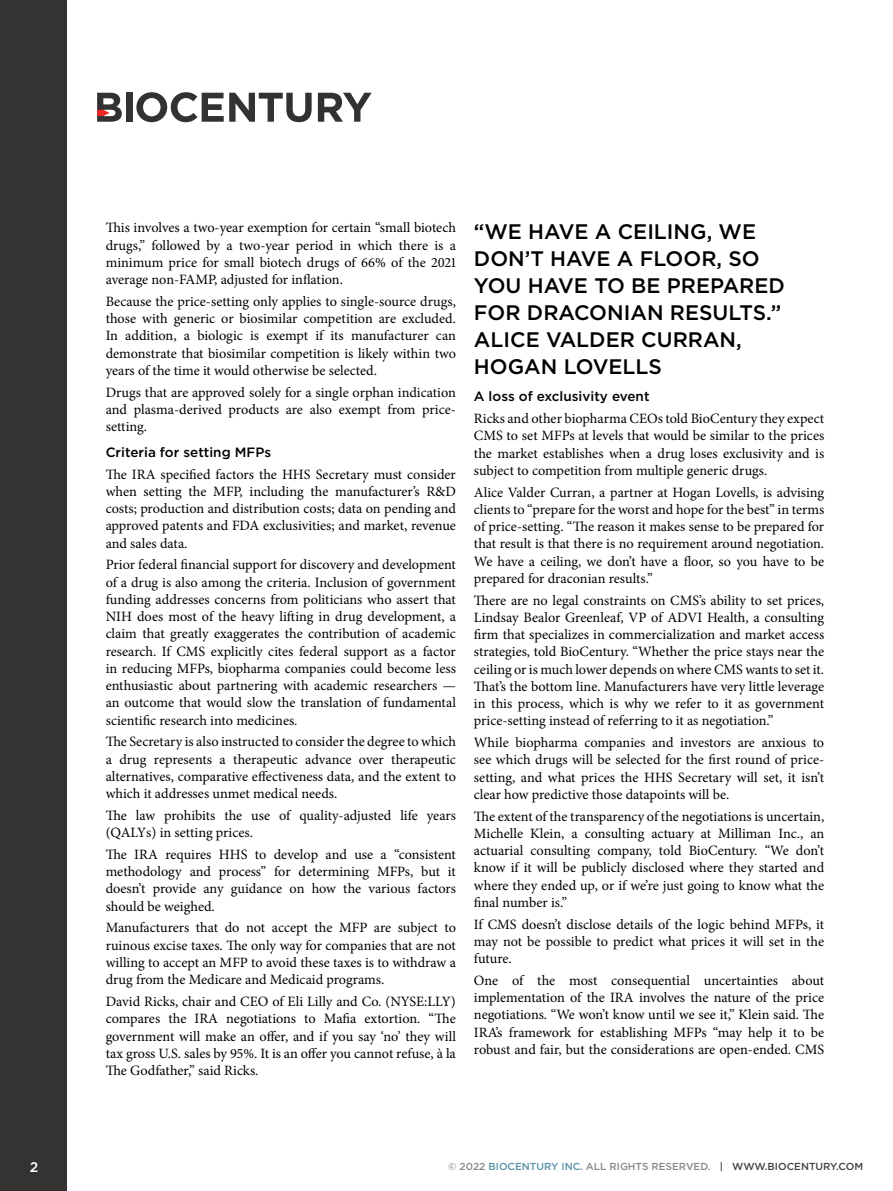
<style>
.page{position:relative;width:893px;height:1191px;background:#fff}
.page>*{position:absolute;margin:0;border:0;box-sizing:border-box;transform-origin:0 0}
.pull_quote_14{font:500 21px/27px "Gotham";color:#000}
.body_text{font:14.25px/17.2px "Minion Pro";color:#000;text-align:justify}
.t1{font:500 13.95px "Gotham";color:#fff}
.subhead{font:500 13.5px "Gotham";color:#000}
.t2{font:500 10.2px "Gotham";color:#89898c}
.s1{color:#5792a9}
.s2{color:#424242}
</style>
<div class="page">
<div style="left:0;top:0;width:67px;height:1191px;background:#343332"></div>
<div style="left:126px;top:93px;width:6px;height:29px;background:#323232"></div>
<svg style="left:136px;top:92px;width:176px;height:30px"></svg>
<svg style="left:318px;top:93px;width:54px;height:29px"></svg>
<svg style="left:97px;top:93px;width:25px;height:29px"></svg>
<p class="body_text" style="left:106px;top:219px;width:352px">This involves a two-year exemption for certain “small biotech drugs,” followed by a two-year period in which there is a minimum price for small biotech drugs of 66% of the 2021 average non-FAMP, adjusted for inflation.</p>
<p class="body_text" style="left:106px;top:293px;width:352px">Because the price-setting only applies to single-source drugs, those with generic or biosimilar competition are excluded.<br>In addition, a biologic is exempt if its manufacturer can demonstrate that biosimilar competition is likely within two years of the time it would otherwise be selected.</p>
<p class="body_text" style="left:106px;top:384px;width:352px">Drugs that are approved solely for a single orphan indication and plasma-derived products are also exempt from price&shy;setting.</p>
<p class="subhead" style="left:106px;top:443px;width:167px">Criteria for setting MFPs</p>
<p class="body_text" style="left:106px;top:465px;width:352px">The IRA specified factors the HHS Secretary must consider when setting the MFP, including the manufacturer’s R&amp;D costs; production and distribution costs; data on pending and approved patents and FDA exclusivities; and market, revenue and sales data.</p>
<p class="body_text" style="left:106px;top:556px;width:352px">Prior federal financial support for discovery and development of a drug is also among the criteria. Inclusion of government funding addresses concerns from politicians who assert that NIH does most of the heavy lifting in drug development, a claim that greatly exaggerates the contribution of academic research. If CMS explicitly cites federal support as a factor in reducing MFPs, biopharma companies could become less enthusiastic about partnering with academic researchers — an outcome that would slow the translation of fundamental scientific research into medicines.</p>
<p class="body_text" style="left:106px;top:733px;width:352px">The Secretary is also instructed to consider the degree to which a drug represents a therapeutic advance over therapeutic alternatives, comparative effectiveness data, and the extent to which it addresses unmet medical needs.</p>
<p class="body_text" style="left:106px;top:807px;width:352px">The law prohibits the use of quality-adjusted life years (QALYs) in setting prices.</p>
<p class="body_text" style="left:106px;top:846px;width:352px">The IRA requires HHS to develop and use a “consistent methodology and process” for determining MFPs, but it doesn’t provide any guidance on how the various factors should be weighed.</p>
<p class="body_text" style="left:106px;top:919px;width:352px">Manufacturers that do not accept the MFP are subject to ruinous excise taxes. The only way for companies that are not willing to accept an MFP to avoid these taxes is to withdraw a drug from the Medicare and Medicaid programs.</p>
<p class="body_text" style="left:106px;top:993px;width:352px">David Ricks, chair and CEO of Eli Lilly and Co. (NYSE:LLY) compares the IRA negotiations to Mafia extortion. “The government will make an offer, and if you say ‘no’ they will tax gross U.S. sales by 95%. It is an offer you cannot refuse, à la The Godfather,” said Ricks.</p>
<p class="pull_quote_14" style="left:474px;top:218px;width:312px">“WE HAVE A CEILING, WE<br>DON’T HAVE A FLOOR, SO<br>YOU HAVE TO BE PREPARED<br>FOR DRACONIAN RESULTS.”</p>
<p class="pull_quote_14" style="left:474px;top:326px;width:269px">ALICE VALDER CURRAN,<br>HOGAN LOVELLS</p>
<p class="subhead" style="left:474px;top:387px;width:177px">A loss of exclusivity event</p>
<p class="body_text" style="left:474px;top:410px;width:352px">Ricks and other biopharma CEOs told BioCentury they expect CMS to set MFPs at levels that would be similar to the prices the market establishes when a drug loses exclusivity and is subject to competition from multiple generic drugs.</p>
<p class="body_text" style="left:474px;top:483px;width:352px">Alice Valder Curran, a partner at Hogan Lovells, is advising clients to “prepare for the worst and hope for the best” in terms of price-setting. “The reason it makes sense to be prepared for that result is that there is no requirement around negotiation.<br>We have a ceiling, we don’t have a floor, so you have to be prepared for draconian results.”</p>
<p class="body_text" style="left:474px;top:591px;width:352px">There are no legal constraints on CMS’s ability to set prices, Lindsay Bealor Greenleaf, VP of ADVI Health, a consulting firm that specializes in commercialization and market access strategies, told BioCentury. “Whether the price stays near the ceiling or is much lower depends on where CMS wants to set it.<br>That’s the bottom line. Manufacturers have very little leverage in this process, which is why we refer to it as government price-setting instead of referring to it as negotiation.”</p>
<p class="body_text" style="left:474px;top:734px;width:352px">While biopharma companies and investors are anxious to see which drugs will be selected for the first round of price&shy;setting, and what prices the HHS Secretary will set, it isn’t clear how predictive those datapoints will be.</p>
<p class="body_text" style="left:474px;top:807px;width:352px">The extent of the transparency of the negotiations is uncertain, Michelle Klein, a consulting actuary at Milliman Inc., an actuarial consulting company, told BioCentury. “We don’t know if it will be publicly disclosed where they started and where they ended up, or if we’re just going to know what the final number is.”</p>
<p class="body_text" style="left:474px;top:915px;width:352px">If CMS doesn’t disclose details of the logic behind MFPs, it may not be possible to predict what prices it will set in the future.</p>
<p class="body_text" style="left:474px;top:971px;width:352px">One of the most consequential uncertainties about implementation of the IRA involves the nature of the price negotiations. “We won’t know until we see it,” Klein said. The IRA’s framework for establishing MFPs “may help it to be robust and fair, but the considerations are open-ended. CMS</p>
<p class="t1" style="left:30px;top:1157px;width:10px">2</p>
<p class="t2" style="left:448px;top:1159px;width:416px">© 2022 <span class="s1">BIOCENTURY INC.</span> ALL RIGHTS RESERVED. <span class="s2">| WWW.BIOCENTURY.COM</span></p>
</div>
